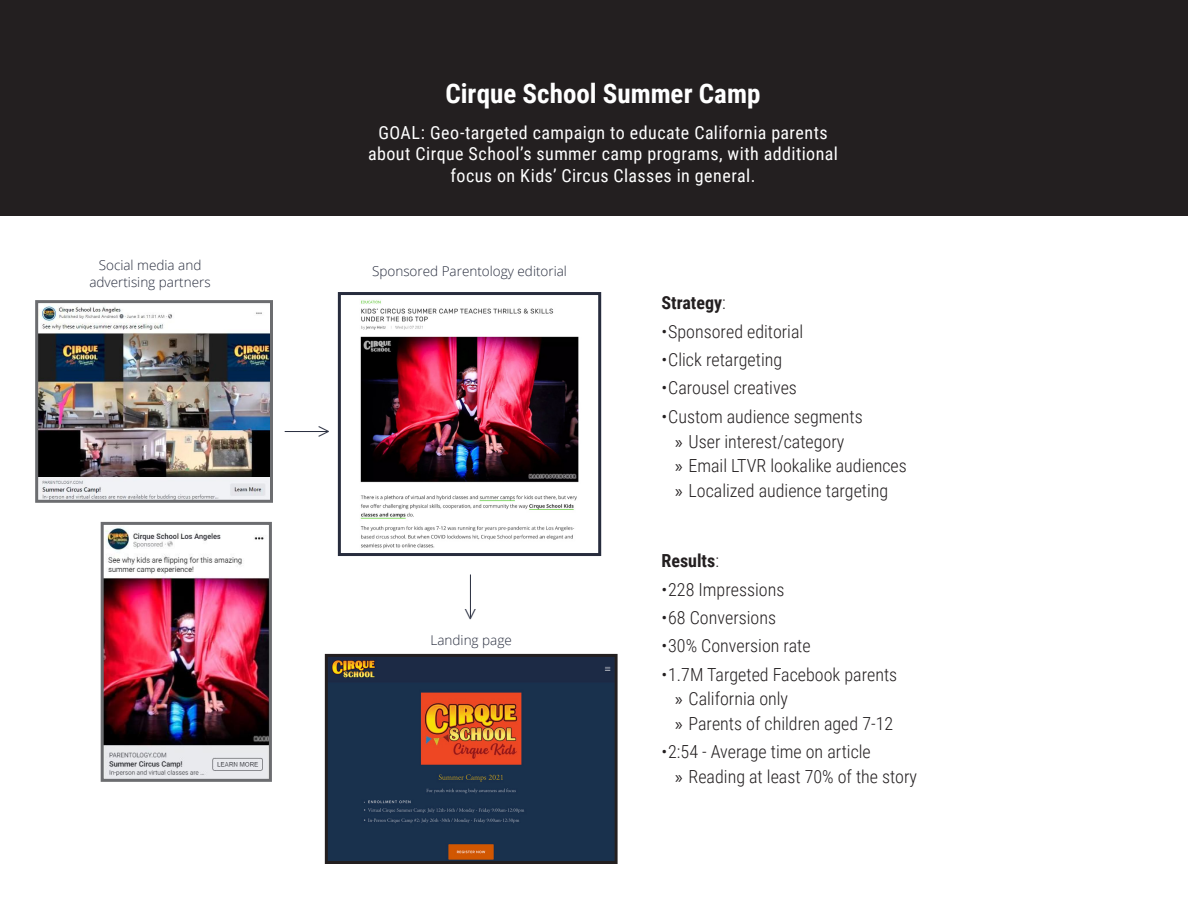
<style>
.page{position:relative;width:1188px;height:918px;background:#fff}
.page>*{position:absolute;margin:0;border:0;box-sizing:border-box;transform-origin:0 0}
.t1{font:700 27px "Roboto Condensed";color:#fff}
.t2{font:300 22.5px "Open Sans";color:#272c3d}
.t3{font:300 18px "Roboto Condensed";color:#231f20}
.t4{font:18px/21.6px "Roboto Condensed";letter-spacing:.025em;color:#fff;text-align:center}
.t5{font:700 18px "Roboto Condensed";color:#231f20}
.t6{font:300 13.5px/16.2px "Open Sans";color:#272c3d;text-align:center}
.s1{font-weight:300}
.s2{font-family:"Myriad Pro";font-weight:400}
</style>
<div class="page">
<div style="left:0;top:0;width:1188px;height:216px;background:#231f20"></div>
<img style="left:35px;top:300px;width:238px;height:203px">
<img style="left:100px;top:521px;width:172px;height:261px">
<img style="left:337px;top:292px;width:265px;height:264px">
<hr style="left:470px;top:575px;width:1px;height:42px;background:#272c3d">
<hr style="left:285px;top:431px;width:42px;height:1px;background:#272c3d">
<svg style="left:324px;top:653px;width:294px;height:211px;background:#373946"></svg>
<p class="t6" style="left:89px;top:257px;width:123px">Social media and advertising partners</p>
<p class="t2" style="left:336px;top:425px;width:14px;rotate:90deg">^</p>
<p class="t1" style="left:446px;top:74px;width:316px">Cirque School Summer Camp</p>
<p class="t4" style="left:368px;top:121px;width:471px">GOAL: Geo-targeted campaign to educate California parents about Cirque School’s summer camp programs, with additional focus on Kids’ Circus Classes in general.</p>
<p class="t6" style="left:372px;top:263px;width:196px">Sponsored Parentology editorial</p>
<p class="t2" style="left:477px;top:626px;width:14px;rotate:-180deg">^</p>
<p class="t6" style="left:431px;top:631px;width:83px">Landing page</p>
<p class="t5" style="left:662px;top:290px;width:66px">Strategy<span class="s1">:</span></p>
<p class="t3" style="left:662px;top:319px;width:143px">•Sponsored editorial</p>
<p class="t3" style="left:662px;top:347px;width:122px">•Click retargeting</p>
<p class="t3" style="left:662px;top:375px;width:137px">•Carousel creatives</p>
<p class="t3" style="left:662px;top:404px;width:203px">•Custom audience segments</p>
<p class="t3" style="left:675px;top:429px;width:171px"><span class="s2">»</span> User interest/category</p>
<p class="t3" style="left:675px;top:453px;width:233px"><span class="s2">»</span> Email LTVR lookalike audiences</p>
<p class="t3" style="left:675px;top:478px;width:215px"><span class="s2">»</span> Localized audience targeting</p>
<p class="t5" style="left:662px;top:548px;width:59px">Results<span class="s1">:</span></p>
<p class="t3" style="left:662px;top:577px;width:124px">•228 Impressions</p>
<p class="t3" style="left:662px;top:605px;width:116px">•68 Conversions</p>
<p class="t3" style="left:662px;top:633px;width:151px">•30% Conversion rate</p>
<p class="t3" style="left:662px;top:662px;width:237px">•1.7M Targeted Facebook parents</p>
<p class="t3" style="left:675px;top:686px;width:115px"><span class="s2">»</span> California only</p>
<p class="t3" style="left:675px;top:711px;width:220px"><span class="s2">»</span> Parents of children aged 7-12</p>
<p class="t3" style="left:662px;top:739px;width:211px">•2:54 - Average time on article</p>
<p class="t3" style="left:675px;top:764px;width:244px"><span class="s2">»</span> Reading at least 70% of the story</p>
</div>
